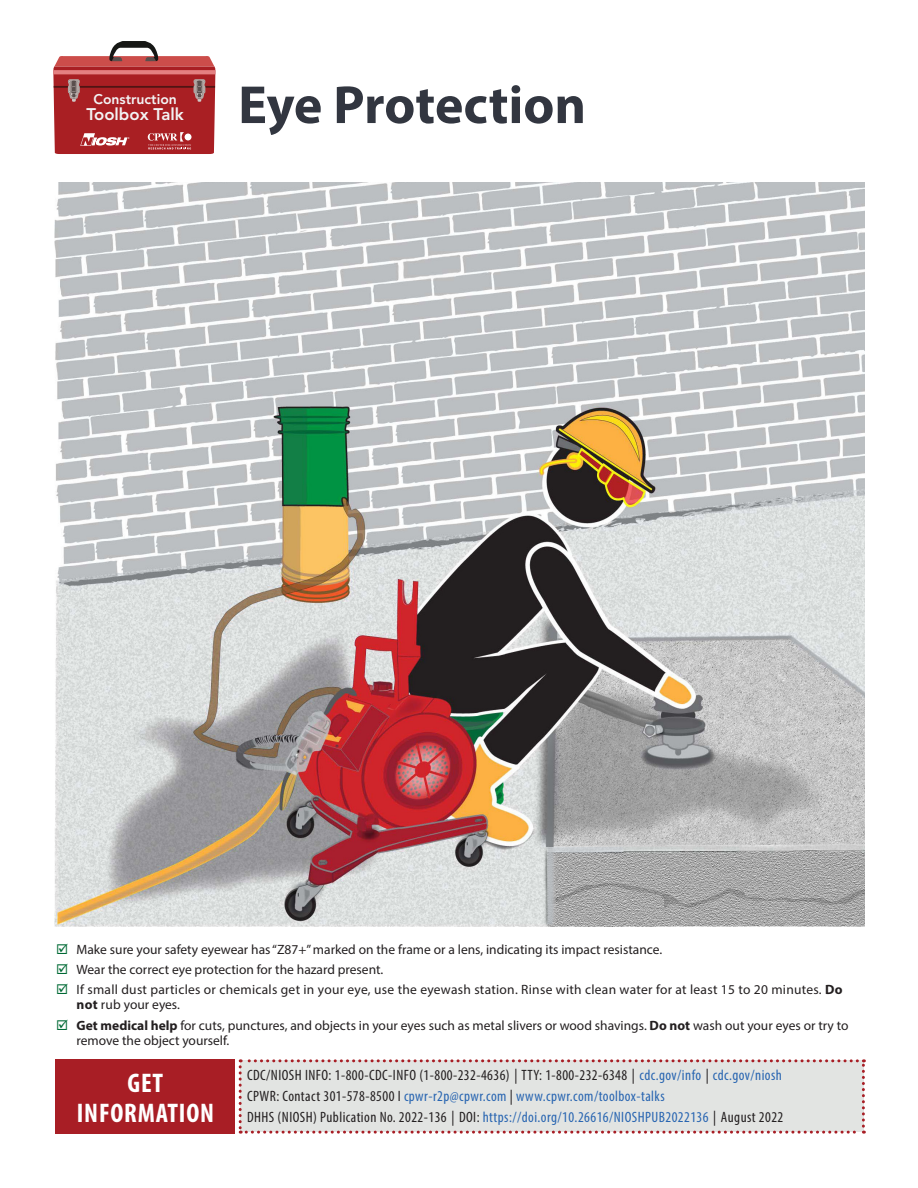
<style>
.page{position:relative;width:918px;height:1188px;background:#fff}
.page>*{position:absolute;margin:0;border:0;box-sizing:border-box;transform-origin:0 0}
.t1{font:700 54px "Myriad Pro";color:#323640}
.t2{font:700 condensed 27px/30px "Myriad Pro";letter-spacing:.03em;color:#fff;text-align:center}
.t3{font:800 16.8px "Avenir LT Std";color:#f3f4f5}
.t4{font:condensed 15px/20.7px "Myriad Pro";letter-spacing:.03em;color:#231f20}
.t5{font:800 13.95px "Avenir LT Std";color:#f3f4f5}
.t6{font:13.5px/20.4px "Myriad Pro";color:#231f20}
.s1{font-weight:700}
.s2{color:#2865b1}
</style>
<div class="page">
<div style="left:56px;top:1059px;width:179px;height:75px;background:#a81e25"></div>
<svg style="left:239px;top:1059px;width:626px;height:75px;background:#e0dedc"></svg>
<svg style="left:53px;top:41px;width:162px;height:113px;background:#b64b4e"></svg>
<img style="left:54px;top:183px;width:811px;height:744px">
<p class="t5" style="left:93px;top:91px;width:85px">Construction</p>
<p class="t3" style="left:86px;top:105px;width:99px">Toolbox Talk</p>
<h1 class="t1" style="left:238px;top:70px;width:349px">Eye Protection</h1>
<p class="t6" style="left:76px;top:939px;width:768px">Make sure your safety eyewear has “Z87+” marked on the frame or a lens, indicating its impact resistance.<br>Wear the correct eye protection for the hazard present.<br>If small dust particles or chemicals get in your eye, use the eyewash station. Rinse with clean water for at least 15 to 20 minutes. <span class="s1">Do</span></p>
<p class="t6" style="left:76px;top:994px;width:774px"><span class="s1">not</span> rub your eyes.<br><span class="s1">Get medical help</span> for cuts, punctures, and objects in your eyes such as metal slivers or wood shavings. <span class="s1">Do not</span> wash out your eyes or try to</p>
<p class="t6" style="left:76px;top:1030px;width:154px">remove the object yourself.</p>
<p class="t4" style="left:247px;top:1065px;width:538px">CDC/NIOSH INFO: 1-800-CDC-INFO (1-800-232-4636) | TTY: 1-800-232-6348 | <span class="s2">cdc.gov/info</span> | <span class="s2">cdc.gov/niosh<br></span>CPWR: Contact 301-578-8500 I <span class="s2">cpwr-r2p@cpwr.com</span> | <span class="s2">www.cpwr.com/toolbox-talks<br></span>DHHS (NIOSH) Publication No. 2022-136 | DOI: <span class="s2">https://doi.org/10.26616/NIOSHPUB2022136</span> | August 2022</p>
<h2 class="t2" style="left:77px;top:1067px;width:139px">GET<br>INFORMATION</h2>
</div>
